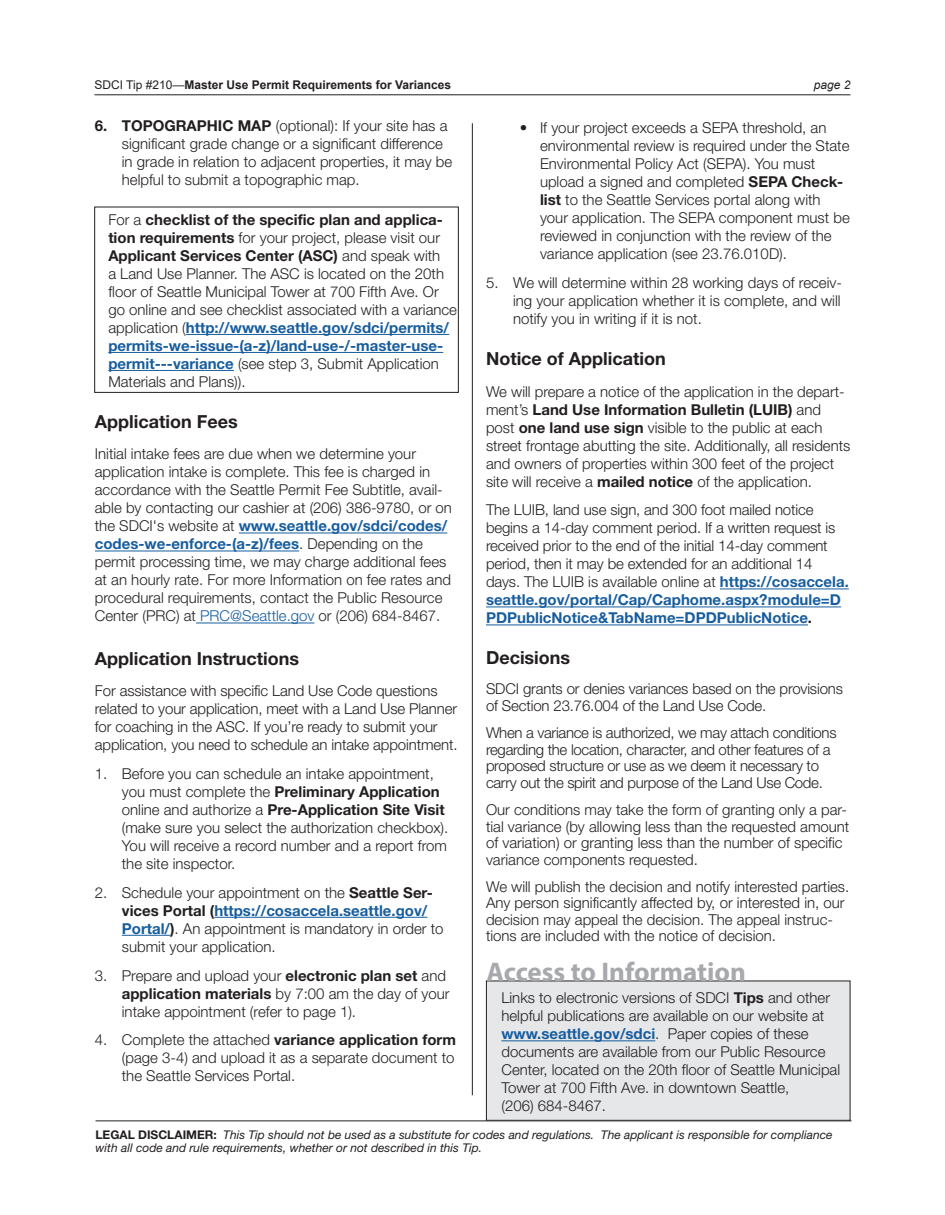
<style>
.page{position:relative;width:945px;height:1215px;background:#fff}
.page>*{position:absolute;margin:0;border:0;box-sizing:border-box;transform-origin:0 0}
.Body_text{font:700 27px "Myriad Pro";color:#a8a9ad}
.Subhead_1{font:700 18px "Helvetica Neue";color:#231f20}
.Body_text-2{font:300 15px/18px "Helvetica Neue";color:#231f20}
.Bulleted_items{font:300 15px/18px "Helvetica Neue";color:#231f20}
.Body_text-3{font:300 15px/16.5px "Helvetica Neue";letter-spacing:-.02em;color:#231f20}
.t1{font:italic 12px/13.5px "Helvetica Neue";color:#231f20}
.t2{font:700 12px "Arial";color:#231f20}
.t3{font:italic 12px "Arial";color:#231f20}
.s1{font-weight:400}
.s2{font-weight:700}
.s3{font-weight:700;color:#175d9e}
.s4{color:#175d9e}
.s5{font-weight:700;font-style:normal}
</style>
<div class="page">
<hr style="left:472px;top:123px;width:1px;height:972px;background:#231f20">
<hr style="left:94px;top:95px;width:756px;height:1px;background:#231f20">
<hr style="left:96px;top:1121px;width:756px;height:1px;background:#231f20">
<div style="left:94px;top:207px;width:365px;height:186px;border:1px solid #231f20"></div>
<hr style="left:186px;top:334px;width:263px;height:1px;background:#175d9e">
<hr style="left:108px;top:352px;width:335px;height:1px;background:#175d9e">
<hr style="left:108px;top:370px;width:126px;height:1px;background:#175d9e">
<hr style="left:239px;top:533px;width:208px;height:1px;background:#175d9e">
<hr style="left:95px;top:551px;width:204px;height:1px;background:#175d9e">
<hr style="left:196px;top:623px;width:118px;height:1px;background:#175d9e">
<hr style="left:214px;top:917px;width:213px;height:1px;background:#175d9e">
<hr style="left:122px;top:935px;width:48px;height:1px;background:#175d9e">
<hr style="left:720px;top:589px;width:129px;height:1px;background:#175d9e">
<hr style="left:486px;top:607px;width:355px;height:1px;background:#175d9e">
<hr style="left:486px;top:625px;width:322px;height:1px;background:#175d9e">
<div style="left:486px;top:981px;width:364px;height:139px;background:#e6e7e9"></div>
<hr style="left:501px;top:1040px;width:154px;height:1px;background:#175d9e">
<p class="t2" style="left:94px;top:76px;width:358px"><span class="s1">SDCI Tip #210—</span>Master Use Permit Requirements for Variances</p>
<p class="t3" style="left:814px;top:77px;width:38px">page 2</p>
<p class="Body_text-2" style="left:122px;top:117px;width:332px;text-indent:-27px"><span class="s2">6. TOPOGRAPHIC MAP</span> (optional): If your site has a significant grade change or a significant difference in grade in relation to adjacent properties, it may be helpful to submit a topographic map.</p>
<p class="Bulleted_items" style="left:108px;top:210px;width:350px">For a <span class="s2">checklist of the specific plan and applica&shy;tion requirements</span> for your project, please visit our <span class="s2">Applicant Services Center (ASC)</span> and speak with<br>a Land Use Planner. The ASC is located on the 20th floor of Seattle Municipal Tower at 700 Fifth Ave. Or go online and see checklist associated with a variance application (<span class="s3">http://www.seattle.gov/sdci/permits/ permits-we-issue-(a-z)/land-use-/-master-use&shy;permit---variance</span> (see step 3, Submit Application Materials and Plans)).</p>
<p class="Subhead_1" style="left:95px;top:410px;width:144px">Application Fees</p>
<p class="Body_text-2" style="left:95px;top:445px;width:359px">Initial intake fees are due when we determine your application intake is complete. This fee is charged in accordance with the Seattle Permit Fee Subtitle, avail&shy;able by contacting our cashier at (206) 386-9780, or on the SDCI's website at <span class="s3">www.seattle.gov/sdci/codes/ codes-we-enforce-(a-z)/fees</span>. Depending on the permit processing time, we may charge additional fees at an hourly rate. For more Information on fee rates and procedural requirements, contact the Public Resource Center (PRC) at <span class="s4">PRC@Seattle.gov</span> or (206) 684-8467.</p>
<p class="Subhead_1" style="left:95px;top:647px;width:206px">Application Instructions</p>
<p class="Bulleted_items" style="left:95px;top:682px;width:364px">For assistance with specific Land Use Code questions related to your application, meet with a Land Use Planner for coaching in the ASC. If you’re ready to submit your application, you need to schedule an intake appointment.</p>
<p class="Body_text-2" style="left:122px;top:764px;width:328px;text-indent:-27px">1. Before you can schedule an intake appointment, you must complete the <span class="s2">Preliminary Application </span>online and authorize a <span class="s2">Pre-Application Site Visit </span>(make sure you select the authorization checkbox).<br>You will receive a record number and a report from the site inspector.</p>
<p class="Body_text-2" style="left:122px;top:883px;width:323px;text-indent:-27px">2. Schedule your appointment on the <span class="s2">Seattle Ser&shy;vices Portal (</span><span class="s3">https://cosaccela.seattle.gov/ Portal/</span><span class="s2">)</span>. An appointment is mandatory in order to submit your application.</p>
<p class="Body_text-2" style="left:122px;top:966px;width:329px;text-indent:-27px">3. Prepare and upload your <span class="s2">electronic plan set</span> and <span class="s2">application materials</span> by 7:00 am the day of your intake appointment (refer to page 1).</p>
<p class="Body_text-2" style="left:122px;top:1031px;width:336px;text-align:justify;text-indent:-27px">4. Complete the attached <span class="s2">variance application form </span>(page 3-4) and upload it as a separate document to the Seattle Services Portal.</p>
<p class="Body_text-2" style="left:540px;top:119px;width:311px;text-indent:-20px">• If your project exceeds a SEPA threshold, an environmental review is required under the State Environmental Policy Act (SEPA). You must upload a signed and completed <span class="s2">SEPA Check&shy;list</span> to the Seattle Services portal along with your application. The SEPA component must be reviewed in conjunction with the review of the variance application (see 23.76.010D).</p>
<p class="Body_text-2" style="left:513px;top:273px;width:330px;text-align:justify;text-indent:-27px">5. We will determine within 28 working days of receiv&shy;ing your application whether it is complete, and will notify you in writing if it is not.</p>
<p class="Subhead_1" style="left:486px;top:348px;width:181px">Notice of Application</p>
<p class="Body_text-2" style="left:486px;top:382px;width:366px">We will prepare a notice of the application in the depart&shy;ment’s <span class="s2">Land Use Information Bulletin (LUIB)</span> and post <span class="s2">one land use sign</span> visible to the public at each street frontage abutting the site. Additionally, all residents and owners of properties within 300 feet of the project site will receive a <span class="s2">mailed notice</span> of the application.</p>
<p class="Body_text-2" style="left:486px;top:501px;width:364px">The LUIB, land use sign, and 300 foot mailed notice begins a 14-day comment period. If a written request is received prior to the end of the initial 14-day comment period, then it may be extended for an additional 14 days. The LUIB is available online at <span class="s3">https://cosaccela. seattle.gov/portal/Cap/Caphome.aspx?module=D PDPublicNotice&amp;TabName=DPDPublicNotice</span><span class="s2">.</span></p>
<p class="Subhead_1" style="left:486px;top:647px;width:86px">Decisions</p>
<p class="Body_text-2" style="left:486px;top:681px;width:358px;line-height:16.5px">SDCI grants or denies variances based on the provisions of Section 23.76.004 of the Land Use Code.</p>
<p class="Body_text-3" style="left:486px;top:724px;width:352px">When a variance is authorized, we may attach conditions regarding the location, character, and other features of a proposed structure or use as we deem it necessary to carry out the spirit and purpose of the Land Use Code.</p>
<p class="Body_text-2" style="left:486px;top:801px;width:365px;line-height:16.5px">Our conditions may take the form of granting only a par&shy;tial variance (by allowing less than the requested amount of variation) or granting less than the number of specific variance components requested.</p>
<p class="Body_text-2" style="left:486px;top:878px;width:365px;line-height:16.5px">We will publish the decision and notify interested parties.<br>Any person significantly affected by, or interested in, our decision may appeal the decision. The appeal instruc&shy;tions are included with the notice of decision.</p>
<p class="Body_text" style="left:486px;top:954px;width:261px">Access to Information</p>
<p class="Body_text-2" style="left:501px;top:989px;width:340px">Links to electronic versions of SDCI <span class="s2">Tips</span> and other helpful publications are available on our website at <span class="s3">www.seattle.gov/sdci</span>. Paper copies of these documents are available from our Public Resource Center, located on the 20th floor of Seattle Municipal Tower at 700 Fifth Ave. in downtown Seattle,<br>(206) 684-8467.</p>
<p class="t1" style="left:96px;top:1127px;width:739px"><span class="s5">LEGAL DISCLAIMER:</span> This Tip should not be used as a substitute for codes and regulations. The applicant is responsible for compliance with all code and rule requirements, whether or not described in this Tip.</p>
</div>
